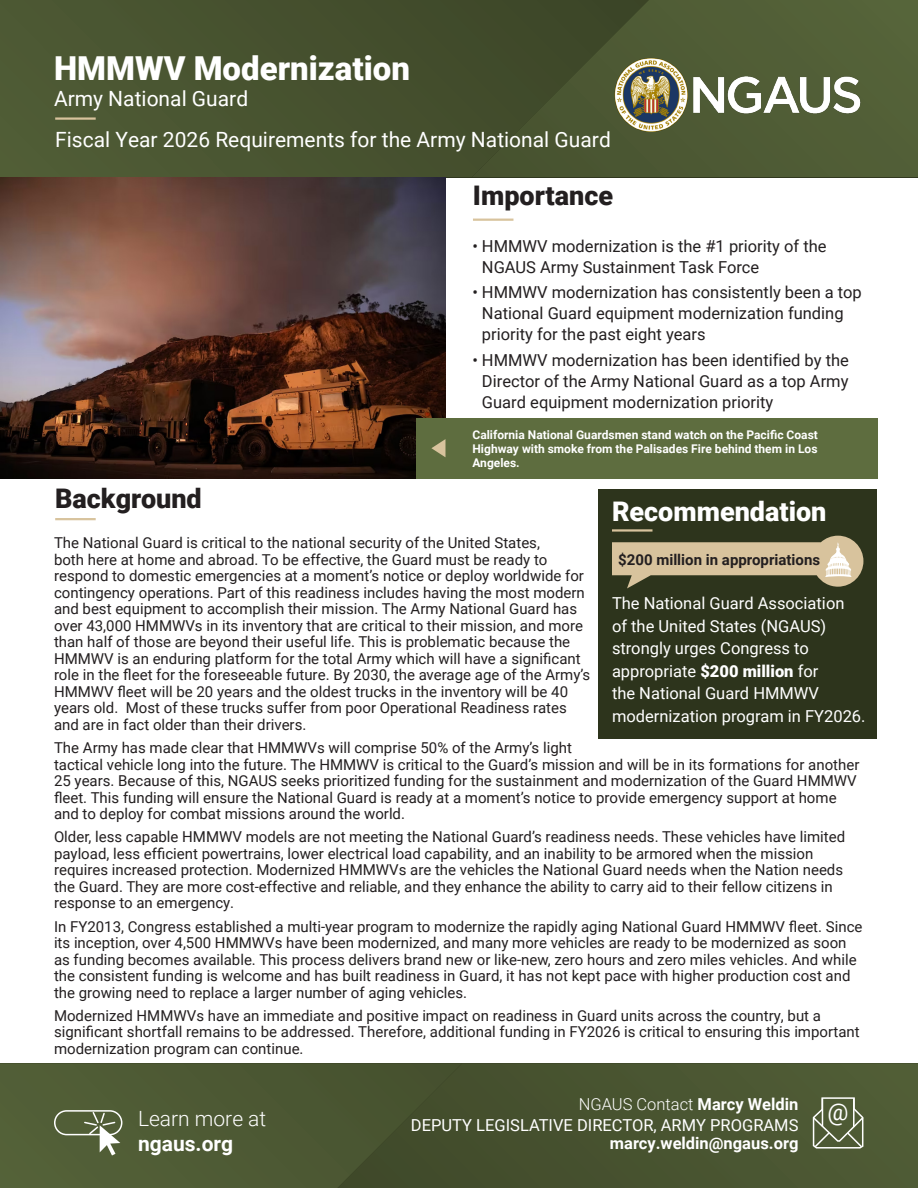
<style>
.page{position:relative;width:918px;height:1188px;background:#fff}
.page>*{position:absolute;margin:0;border:0;box-sizing:border-box;transform-origin:0 0}
.t1{font:900 33px "Roboto";color:#fff}
.t2{font:900 27px "Roboto";color:#231f20}
.t3{font:900 27px "Roboto";color:#fff}
.t4{font:23.4px "Roboto";color:#fff}
.t5{font:21px "Roboto";color:#fff}
.t6{font:300 21px/25.2px "Roboto";color:#fff}
.t7{font:16.5px/21px "Roboto";color:#231f20}
.t8{font:16.5px/22.5px "Roboto";color:#fff}
.t9{font:300 16.5px "Roboto";color:#fff}
.t10{font:700 16.5px "Roboto";color:#fff}
.t11{font:15px/16.5px "Roboto";color:#231f20}
.t12{font:700 15px "Roboto";color:#231f20}
.t13{font:700 12px/14.4px "Roboto";color:#fff;text-align:justify}
.s1{font-weight:900}
.s2{font-weight:700}
</style>
<div class="page">
<div style="left:0;top:1063px;width:338px;height:125px;background:#4e5b35"></div>
<svg style="left:338px;top:1063px;width:580px;height:125px;background:#485330"></svg>
<svg style="left:811px;top:1097px;width:54px;height:52px;background:#697454"></svg>
<hr style="left:853px;top:1098px;width:2px;height:29px;background:#fff">
<div style="left:54px;top:1110px;width:68px;height:25px;border:2px solid #fff;border-radius:12px"></div>
<svg style="left:83px;top:1111px;width:37px;height:45px"></svg>
<div style="left:0;top:0;width:472px;height:177px;background:#485430"></div>
<svg style="left:472px;top:0;width:446px;height:177px;background:#4a5631"></svg>
<hr style="left:55px;top:117px;width:41px;height:3px;background:#d8c39d">
<img style="left:612px;top:53px;width:252px;height:83px">
<hr style="left:55px;top:518px;width:41px;height:2px;background:#d8c39d">
<div style="left:598px;top:489px;width:280px;height:250px;background:#2d341c"></div>
<svg style="left:612px;top:536px;width:251px;height:52px"></svg>
<hr style="left:612px;top:529px;width:40px;height:3px;background:#d8c39d">
<img style="left:0;top:177px;width:446px;height:301px">
<div style="left:416px;top:418px;width:462px;height:60px;background:#5e6d3f"></div>
<svg style="left:431px;top:439px;width:14px;height:18px"></svg>
<hr style="left:473px;top:219px;width:40px;height:2px;background:#d8c39d">
<p class="t1" style="left:54px;top:46px;width:357px">HMMWV Modernization</p>
<p class="t5" style="left:54px;top:84px;width:196px">Army National Guard</p>
<p class="t5" style="left:55px;top:125px;width:557px">Fiscal Year 2026 Requirements for the Army National Guard</p>
<p class="t2" style="left:473px;top:177px;width:142px">Importance</p>
<p class="t7" style="left:482px;top:235px;width:346px;text-indent:-10px">• HMMWV modernization is the #1 priority of the<br>NGAUS Army Sustainment Task Force</p>
<p class="t7" style="left:482px;top:281px;width:381px;text-indent:-10px">• HMMWV modernization has consistently been a top<br>National Guard equipment modernization funding priority for the past eight years</p>
<p class="t7" style="left:482px;top:349px;width:369px;text-align:justify;text-indent:-10px">• HMMWV modernization has been identified by the Director of the Army National Guard as a top Army Guard equipment modernization priority</p>
<p class="t13" style="left:472px;top:427px;width:347px">California National Guardsmen stand watch on the Pacific Coast Highway with smoke from the Palisades Fire behind them in Los Angeles.</p>
<p class="t2" style="left:55px;top:479px;width:148px">Background</p>
<p class="t11" style="left:54px;top:534px;width:538px">The National Guard is critical to the national security of the United States,<br>both here at home and abroad. To be effective, the Guard must be ready to respond to domestic emergencies at a moment’s notice or deploy worldwide for contingency operations. Part of this readiness includes having the most modern and best equipment to accomplish their mission. The Army National Guard has over 43,000 HMMWVs in its inventory that are critical to their mission, and more than half of those are beyond their useful life. This is problematic because the HMMWV is an enduring platform for the total Army which will have a significant role in the fleet for the foreseeable future. By 2030, the average age of the Army’s HMMWV fleet will be 20 years and the oldest trucks in the inventory will be 40 years old. Most of these trucks suffer from poor Operational Readiness rates and are in fact older than their drivers.</p>
<p class="t11" style="left:54px;top:739px;width:807px">The Army has made clear that HMMWVs will comprise 50% of the Army’s light<br>tactical vehicle long into the future. The HMMWV is critical to the Guard’s mission and will be in its formations for another 25 years. Because of this, NGAUS seeks prioritized funding for the sustainment and modernization of the Guard HMMWV fleet. This funding will ensure the National Guard is ready at a moment’s notice to provide emergency support at home and to deploy for combat missions around the world.</p>
<p class="t11" style="left:54px;top:828px;width:793px">Older, less capable HMMWV models are not meeting the National Guard’s readiness needs. These vehicles have limited payload, less efficient powertrains, lower electrical load capability, and an inability to be armored when the mission requires increased protection. Modernized HMMWVs are the vehicles the National Guard needs when the Nation needs the Guard. They are more cost-effective and reliable, and they enhance the ability to carry aid to their fellow citizens in response to an emergency.</p>
<p class="t11" style="left:54px;top:917px;width:810px">In FY2013, Congress established a multi-year program to modernize the rapidly aging National Guard HMMWV fleet. Since its inception, over 4,500 HMMWVs have been modernized, and many more vehicles are ready to be modernized as soon as funding becomes available. This process delivers brand new or like-new, zero hours and zero miles vehicles. And while the consistent funding is welcome and has built readiness in Guard, it has not kept pace with higher production cost and the growing need to replace a larger number of aging vehicles.</p>
<p class="t11" style="left:54px;top:1007px;width:807px">Modernized HMMWVs have an immediate and positive impact on readiness in Guard units across the country, but a significant shortfall remains to be addressed. Therefore, additional funding in FY2026 is critical to ensuring this important modernization program can continue.</p>
<p class="t3" style="left:612px;top:492px;width:216px">Recommendation</p>
<p class="t12" style="left:618px;top:549px;width:203px">$200 million in appropriations</p>
<p class="t8" style="left:612px;top:592px;width:255px">The National Guard Association<br>of the United States (NGAUS) strongly urges Congress to appropriate <span class="s1">$200 million</span> for<br>the National Guard HMMWV modernization program in FY2026.</p>
<p class="t6" style="left:138px;top:1105px;width:130px">Learn more at <span class="s2">ngaus.org</span></p>
<p class="t9" style="left:579px;top:1093px;width:221px">NGAUS Contact <span class="s2">Marcy Weldin</span></p>
<p class="t4" style="left:828px;top:1095px;width:23px">@</p>
<p class="t8" style="left:411px;top:1113px;width:389px">DEPUTY LEGISLATIVE DIRECTOR, ARMY PROGRAMS</p>
<p class="t10" style="left:610px;top:1132px;width:190px">marcy.weldin@ngaus.org</p>
</div>
